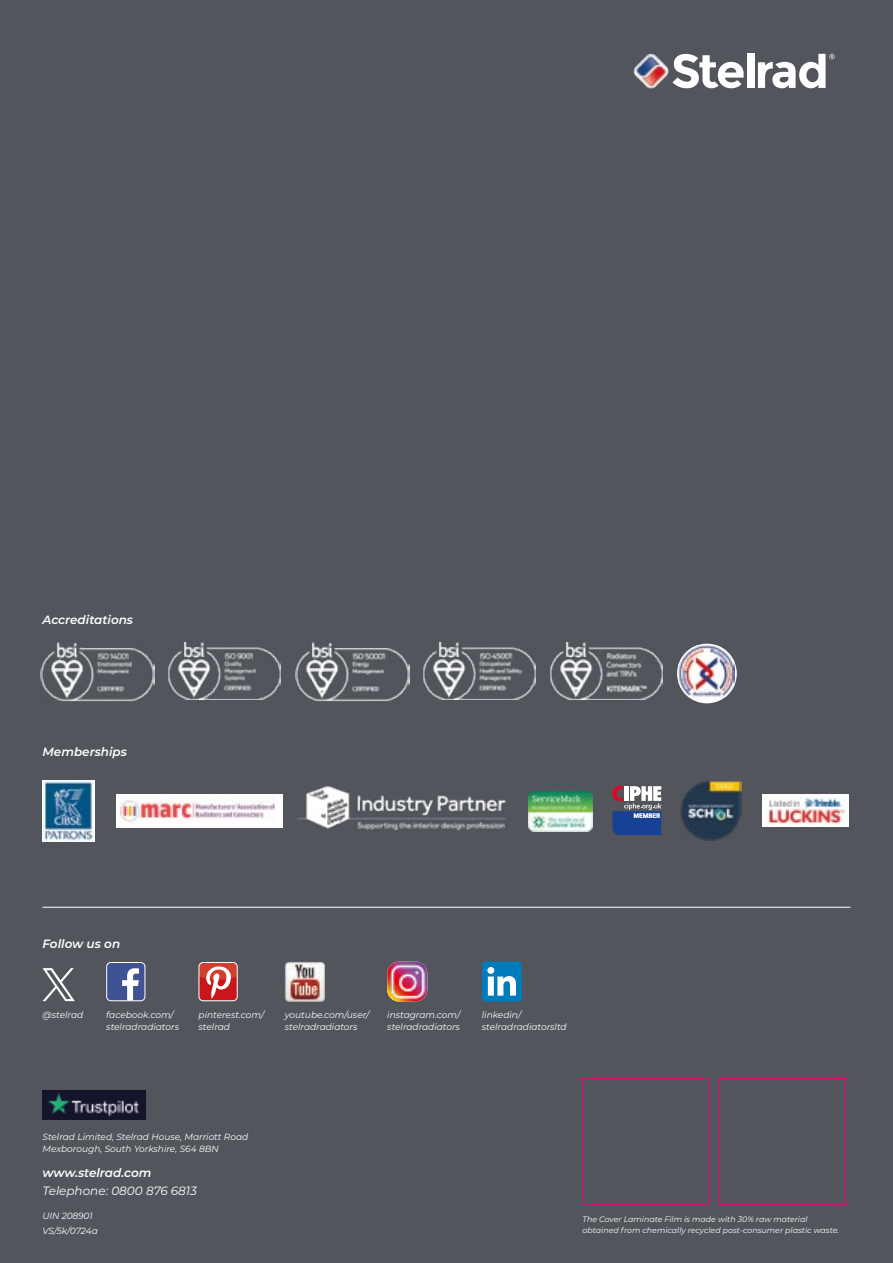
<style>
.page{position:relative;width:893px;height:1263px;background:#52555b}
.page>*{position:absolute;margin:0;border:0;box-sizing:border-box;transform-origin:0 0}
.t1{font:italic 600 12px "Montserrat";color:#fff}
.t2{font:italic 12px "Montserrat";color:#fff}
.t3{font:italic 9px/12px "Montserrat";color:#fff}
.t4{font:italic 7.8px/10.5px "Montserrat";color:#fff}
</style>
<div class="page">
<hr style="left:43px;top:907px;width:807px;height:1px;background:#fff">
<div style="left:677px;top:644px;width:60px;height:59px;background:#fff;border-radius:50%"></div>
<img style="left:678px;top:645px;width:57px;height:52px">
<svg style="left:108px;top:962px;width:37px;height:39px"></svg>
<div style="left:106px;top:962px;width:39px;height:39px;border:1px solid #fff;border-radius:4px"></div>
<svg style="left:199px;top:962px;width:37px;height:39px"></svg>
<div style="left:199px;top:962px;width:39px;height:39px;border:1px solid #fff;border-radius:4px"></div>
<img style="left:285px;top:961px;width:40px;height:40px">
<img style="left:387px;top:961px;width:40px;height:40px">
<img style="left:43px;top:1091px;width:103px;height:28px">
<svg style="left:482px;top:961px;width:40px;height:40px;background:#429ccb"></svg>
<img style="left:550px;top:643px;width:112px;height:57px">
<img style="left:40px;top:642px;width:114px;height:60px">
<img style="left:169px;top:643px;width:112px;height:57px">
<img style="left:295px;top:642px;width:114px;height:60px">
<img style="left:424px;top:643px;width:112px;height:57px">
<svg style="left:672px;top:54px;width:72px;height:34px"></svg>
<div style="left:747px;top:54px;width:7px;height:34px;background:#fff"></div>
<svg style="left:758px;top:54px;width:77px;height:34px"></svg>
<img style="left:634px;top:54px;width:34px;height:35px">
<svg style="left:43px;top:968px;width:32px;height:33px"></svg>
<div style="left:719px;top:1078px;width:126px;height:127px;border:1px solid #e6007d"></div>
<div style="left:583px;top:1078px;width:126px;height:127px;border:1px solid #e6007d"></div>
<img style="left:43px;top:781px;width:52px;height:60px">
<div style="left:116px;top:794px;width:166px;height:33px;background:#fff"></div>
<img style="left:121px;top:798px;width:154px;height:24px">
<img style="left:680px;top:781px;width:62px;height:60px">
<img style="left:528px;top:791px;width:65px;height:40px">
<img style="left:763px;top:795px;width:86px;height:31px">
<img style="left:281px;top:786px;width:225px;height:45px">
<svg style="left:612px;top:786px;width:49px;height:49px"></svg>
<h1 class="t1" style="left:43px;top:611px;width:92px">Accreditations</h1>
<h1 class="t1" style="left:43px;top:743px;width:86px">Memberships</h1>
<h1 class="t1" style="left:43px;top:935px;width:79px">Follow us on</h1>
<p class="t3" style="left:43px;top:1008px;width:42px">@stelrad</p>
<p class="t3" style="left:106px;top:1008px;width:74px">facebook.com/ stelradradiators</p>
<p class="t3" style="left:199px;top:1008px;width:67px">pinterest.com/ stelrad</p>
<p class="t3" style="left:285px;top:1008px;width:86px">youtube.com/user/ stelradradiators</p>
<p class="t3" style="left:387px;top:1008px;width:74px">instagram.com/ stelradradiators</p>
<p class="t3" style="left:482px;top:1008px;width:86px">linkedin/ stelradradiatorsltd</p>
<p class="t3" style="left:43px;top:1130px;width:207px">Stelrad Limited, Stelrad House, Marriott Road<br>Mexborough, South Yorkshire, S64 8BN</p>
<h1 class="t1" style="left:43px;top:1164px;width:110px">www.stelrad.com</h1>
<h1 class="t2" style="left:43px;top:1182px;width:156px">Telephone: 0800 876 6813</h1>
<p class="t3" style="left:43px;top:1208px;width:57px;line-height:15px">UIN 208901<br>VS/5k/0724a</p>
<p class="t4" style="left:583px;top:1214px;width:258px">The Cover Laminate Film is made with 30% raw material obtained from chemically recycled post-consumer plastic waste.</p>
</div>
